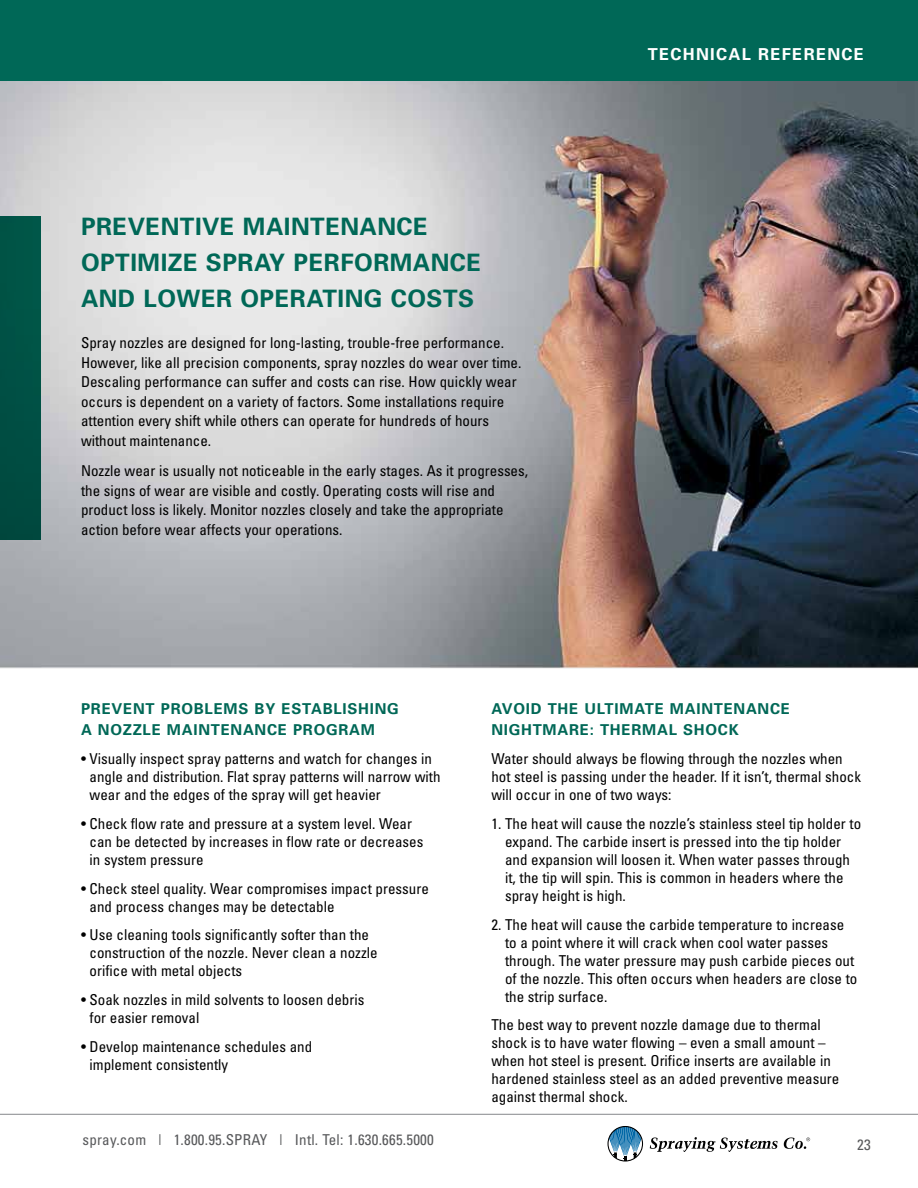
<style>
.page{position:relative;width:918px;height:1188px;background:#fff}
.page>*{position:absolute;margin:0;border:0;box-sizing:border-box;transform-origin:0 0}
.t1{font:700 24px/36px "Univers";letter-spacing:.02em;color:#006857}
.t2{font:700 16.5px "Univers";letter-spacing:.08em;color:#fff}
.t3{font:condensed 15px/18px "Univers";color:#000}
.t4{font:700 15px/21px "Univers";letter-spacing:.05em;color:#006857}
.t5{font:condensed 15px "Univers";letter-spacing:.015em;color:#58595b}
</style>
<div class="page">
<img style="left:1px;top:81px;width:917px;height:1033px">
<div style="left:0;top:216px;width:41px;height:324px;background:#005145"></div>
<img style="left:0;top:23px;width:1px;height:1142px">
<hr style="left:0;top:1114px;width:918px;height:1px;background:#939598">
<div style="left:0;top:0;width:918px;height:81px;background:#006857"></div>
<svg style="left:608px;top:1126px;width:35px;height:36px"></svg>
<svg style="left:650px;top:1137px;width:128px;height:15px"></svg>
<svg style="left:784px;top:1137px;width:26px;height:12px"></svg>
<h1 class="t1" style="left:81px;top:208px;width:402px">PREVENTIVE MAINTENANCE<br>OPTIMIZE SPRAY PERFORMANCE<br>AND LOWER OPERATING COSTS</h1>
<p class="t3" style="left:81px;top:333px;width:442px;line-height:19.5px">Spray nozzles are designed for long-lasting, trouble-free performance.<br>However, like all precision components, spray nozzles do wear over time.<br>Descaling performance can suffer and costs can rise. How quickly wear occurs is dependent on a variety of factors. Some installations require attention every shift while others can operate for hundreds of hours without maintenance.</p>
<p class="t3" style="left:81px;top:461px;width:449px;line-height:19.5px">Nozzle wear is usually not noticeable in the early stages. As it progresses, the signs of wear are visible and costly. Operating costs will rise and product loss is likely. Monitor nozzles closely and take the appropriate action before wear affects your operations.</p>
<p class="t2" style="left:648px;top:44px;width:218px">TECHNICAL REFERENCE</p>
<p class="t4" style="left:81px;top:698px;width:319px">PREVENT PROBLEMS BY ESTABLISHING<br>A NOZZLE MAINTENANCE PROGRAM</p>
<p class="t3" style="left:90px;top:749px;width:352px;text-indent:-9px">• Visually inspect spray patterns and watch for changes in angle and distribution. Flat spray patterns will narrow with wear and the edges of the spray will get heavier</p>
<p class="t3" style="left:90px;top:814px;width:335px;text-indent:-9px">• Check flow rate and pressure at a system level. Wear can be detected by increases in flow rate or decreases in system pressure</p>
<p class="t3" style="left:90px;top:879px;width:341px;text-indent:-9px">• Check steel quality. Wear compromises impact pressure and process changes may be detectable</p>
<p class="t3" style="left:90px;top:926px;width:290px;text-indent:-9px">• Use cleaning tools significantly softer than the construction of the nozzle. Never clean a nozzle orifice with metal objects</p>
<p class="t3" style="left:90px;top:991px;width:276px;text-indent:-9px">• Soak nozzles in mild solvents to loosen debris for easier removal</p>
<p class="t3" style="left:90px;top:1037px;width:224px;text-indent:-9px">• Develop maintenance schedules and implement consistently</p>
<p class="t5" style="left:82px;top:1130px;width:353px">spray.com | 1.800.95.SPRAY | Intl. Tel: 1.630.665.5000</p>
<p class="t4" style="left:491px;top:698px;width:300px">AVOID THE ULTIMATE MAINTENANCE<br>NIGHTMARE: THERMAL SHOCK</p>
<p class="t3" style="left:491px;top:749px;width:371px">Water should always be flowing through the nozzles when hot steel is passing under the header. If it isn’t, thermal shock will occur in one of two ways:</p>
<p class="t3" style="left:505px;top:814px;width:358px;text-indent:-14px">1. The heat will cause the nozzle’s stainless steel tip holder to expand. The carbide insert is pressed into the tip holder and expansion will loosen it. When water passes through it, the tip will spin. This is common in headers where the spray height is high.</p>
<p class="t3" style="left:505px;top:915px;width:354px;text-indent:-14px">2. The heat will cause the carbide temperature to increase to a point where it will crack when cool water passes through. The water pressure may push carbide pieces out of the nozzle. This often occurs when headers are close to the strip surface.</p>
<p class="t3" style="left:491px;top:1016px;width:350px">The best way to prevent nozzle damage due to thermal shock is to have water flowing – even a small amount – when hot steel is present. Orifice inserts are available in hardened stainless steel as an added preventive measure against thermal shock.</p>
<p class="t5" style="left:857px;top:1135px;width:15px">23</p>
</div>
